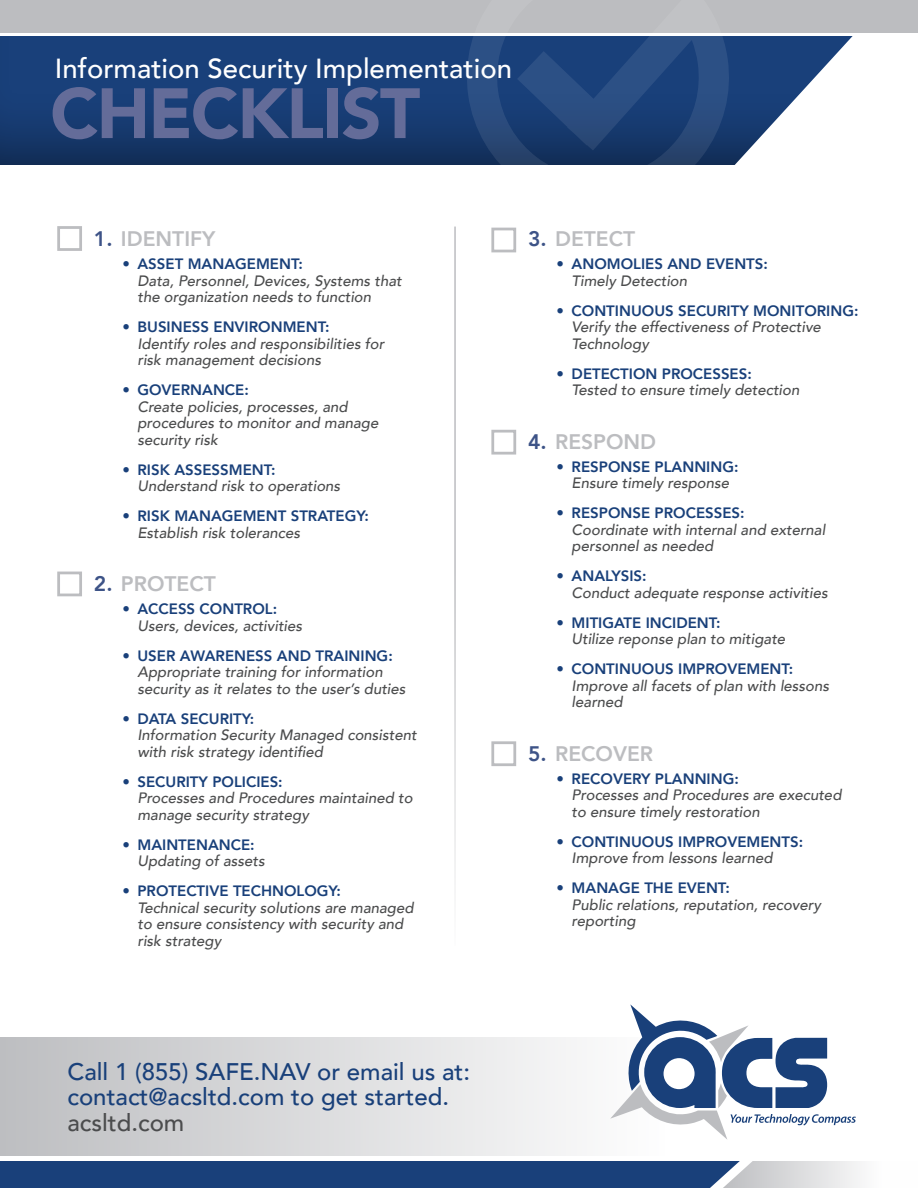
<style>
.page{position:relative;width:918px;height:1188px;background:#fff}
.page>*{position:absolute;margin:0;border:0;box-sizing:border-box;transform-origin:0 0}
.t1{font:900 70.35px "Avenir";letter-spacing:-.025em;color:#646c99}
.t2{font:500 27.6px "Avenir";color:#fff}
.t3{font:500 24px/25.5px "Avenir";color:#19407a}
.t4{font:500 24px "Avenir";color:#4b4c4d}
.t5{font:800 21px "Avenir";color:#bcbdc0}
.t6{font:italic 500 15px/16.5px "Avenir";color:#4b4c4d}
.t7{font:800 15px "Avenir";color:#19407a}
.s1{color:#3d5387}
</style>
<div class="page">
<div style="left:0;top:0;width:918px;height:166px;background:#231f20;opacity:.75"></div>
<div style="left:0;top:1037px;width:664px;height:119px;background:linear-gradient(to right,#bdbec1,#fefefe)"></div>
<svg style="left:0;top:1161px;width:860px;height:27px;background:#375889"></svg>
<svg style="left:610px;top:1004px;width:246px;height:136px"></svg>
<div style="left:57px;top:226px;width:25px;height:25px;border:3px solid #bcbdc0"></div>
<div style="left:491px;top:228px;width:25px;height:24px;border:3px solid #bcbdc0"></div>
<div style="left:491px;top:430px;width:25px;height:25px;border:3px solid #bcbdc0"></div>
<div style="left:491px;top:741px;width:25px;height:25px;border:3px solid #bcbdc0"></div>
<div style="left:57px;top:572px;width:25px;height:24px;border:3px solid #bcbdc0"></div>
<svg style="left:733px;top:35px;width:185px;height:131px"></svg>
<svg style="left:0;top:32px;width:918px;height:3px"></svg>
<div style="left:0;top:0;width:918px;height:32px;background:#bcbdc0"></div>
<svg style="left:463px;top:32px;width:270px;height:134px;background:#27497b"></svg>
<hr style="left:454px;top:227px;width:2px;height:719px;background:#bcbdc0">
<h2 class="t2" style="left:55px;top:44px;width:459px">Information Security Implementation</h2>
<h1 class="t1" style="left:50px;top:53px;width:372px">CHECKLIST</h1>
<h3 class="t5" style="left:94px;top:222px;width:123px"><span class="s1">1.</span> IDENTIFY</h3>
<p class="t7" style="left:122px;top:252px;width:182px">• ASSET MANAGEMENT:</p>
<p class="t6" style="left:137px;top:273px;width:266px">Data, Personnel, Devices, Systems that the organization needs to function</p>
<p class="t7" style="left:122px;top:315px;width:209px">• BUSINESS ENVIRONMENT:</p>
<p class="t6" style="left:137px;top:336px;width:248px">Identify roles and responsibilities for risk management decisions</p>
<p class="t7" style="left:122px;top:378px;width:128px">• GOVERNANCE:</p>
<p class="t6" style="left:137px;top:399px;width:242px">Create policies, processes, and procedures to monitor and manage security risk</p>
<p class="t7" style="left:122px;top:458px;width:155px">• RISK ASSESSMENT:</p>
<p class="t6" style="left:137px;top:478px;width:204px">Understand risk to operations</p>
<p class="t7" style="left:122px;top:504px;width:248px">• RISK MANAGEMENT STRATEGY:</p>
<p class="t6" style="left:137px;top:525px;width:164px">Establish risk tolerances</p>
<h3 class="t5" style="left:94px;top:567px;width:123px"><span class="s1">2.</span> PROTECT</h3>
<p class="t7" style="left:122px;top:597px;width:156px">• ACCESS CONTROL:</p>
<p class="t6" style="left:137px;top:618px;width:166px">Users, devices, activities</p>
<p class="t7" style="left:122px;top:644px;width:272px">• USER AWARENESS AND TRAINING:</p>
<p class="t6" style="left:137px;top:664px;width:270px">Appropriate training for information security as it relates to the user’s duties</p>
<p class="t7" style="left:122px;top:707px;width:133px">• DATA SECURITY:</p>
<p class="t6" style="left:137px;top:727px;width:281px">Information Security Managed consistent with risk strategy identified</p>
<p class="t7" style="left:122px;top:770px;width:162px">• SECURITY POLICIES:</p>
<p class="t6" style="left:137px;top:790px;width:277px">Processes and Procedures maintained to manage security strategy</p>
<p class="t7" style="left:122px;top:833px;width:134px">• MAINTENANCE:</p>
<p class="t6" style="left:137px;top:853px;width:129px">Updating of assets</p>
<p class="t7" style="left:122px;top:879px;width:220px">• PROTECTIVE TECHNOLOGY:</p>
<p class="t6" style="left:137px;top:900px;width:278px">Technical security solutions are managed to ensure consistency with security and risk strategy</p>
<h3 class="t5" style="left:528px;top:222px;width:109px"><span class="s1">3.</span> DETECT</h3>
<p class="t7" style="left:557px;top:252px;width:213px">• ANOMOLIES AND EVENTS:</p>
<p class="t6" style="left:572px;top:273px;width:117px">Timely Detection</p>
<p class="t7" style="left:557px;top:299px;width:303px">• CONTINUOUS SECURITY MONITORING:</p>
<p class="t6" style="left:572px;top:319px;width:251px">Verify the effectiveness of Protective<br>Technology</p>
<p class="t7" style="left:557px;top:362px;width:197px">• DETECTION PROCESSES:</p>
<p class="t6" style="left:572px;top:382px;width:229px">Tested to ensure timely detection</p>
<h3 class="t5" style="left:528px;top:425px;width:130px"><span class="s1">4.</span> RESPOND</h3>
<p class="t7" style="left:557px;top:455px;width:183px">• RESPONSE PLANNING:</p>
<p class="t6" style="left:572px;top:475px;width:159px">Ensure timely response</p>
<p class="t7" style="left:557px;top:501px;width:190px">• RESPONSE PROCESSES:</p>
<p class="t6" style="left:572px;top:522px;width:255px">Coordinate with internal and external personnel as needed</p>
<p class="t7" style="left:557px;top:564px;width:92px">• ANALYSIS:</p>
<p class="t6" style="left:572px;top:585px;width:258px">Conduct adequate response activities</p>
<p class="t7" style="left:557px;top:611px;width:166px">• MITIGATE INCIDENT:</p>
<p class="t6" style="left:572px;top:631px;width:215px">Utilize reponse plan to mitigate</p>
<p class="t7" style="left:557px;top:657px;width:238px">• CONTINUOUS IMPROVEMENT:</p>
<p class="t6" style="left:572px;top:678px;width:259px">Improve all facets of plan with lessons learned</p>
<h3 class="t5" style="left:528px;top:737px;width:127px"><span class="s1">5.</span> RECOVER</h3>
<p class="t7" style="left:557px;top:767px;width:184px">• RECOVERY PLANNING:</p>
<p class="t6" style="left:572px;top:787px;width:271px">Processes and Procedures are executed to ensure timely restoration</p>
<p class="t7" style="left:557px;top:830px;width:248px">• CONTINUOUS IMPROVEMENTS:</p>
<p class="t6" style="left:572px;top:850px;width:202px">Improve from lessons learned</p>
<p class="t7" style="left:557px;top:876px;width:175px">• MANAGE THE EVENT:</p>
<p class="t6" style="left:572px;top:897px;width:251px">Public relations, reputation, recovery reporting</p>
<h3 class="t3" style="left:68px;top:1058px;width:404px">Call 1 (855) SAFE.NAV or email us at: contact@acsltd.com to get started.</h3>
<h3 class="t4" style="left:68px;top:1102px;width:118px">acsltd.com</h3>
</div>
